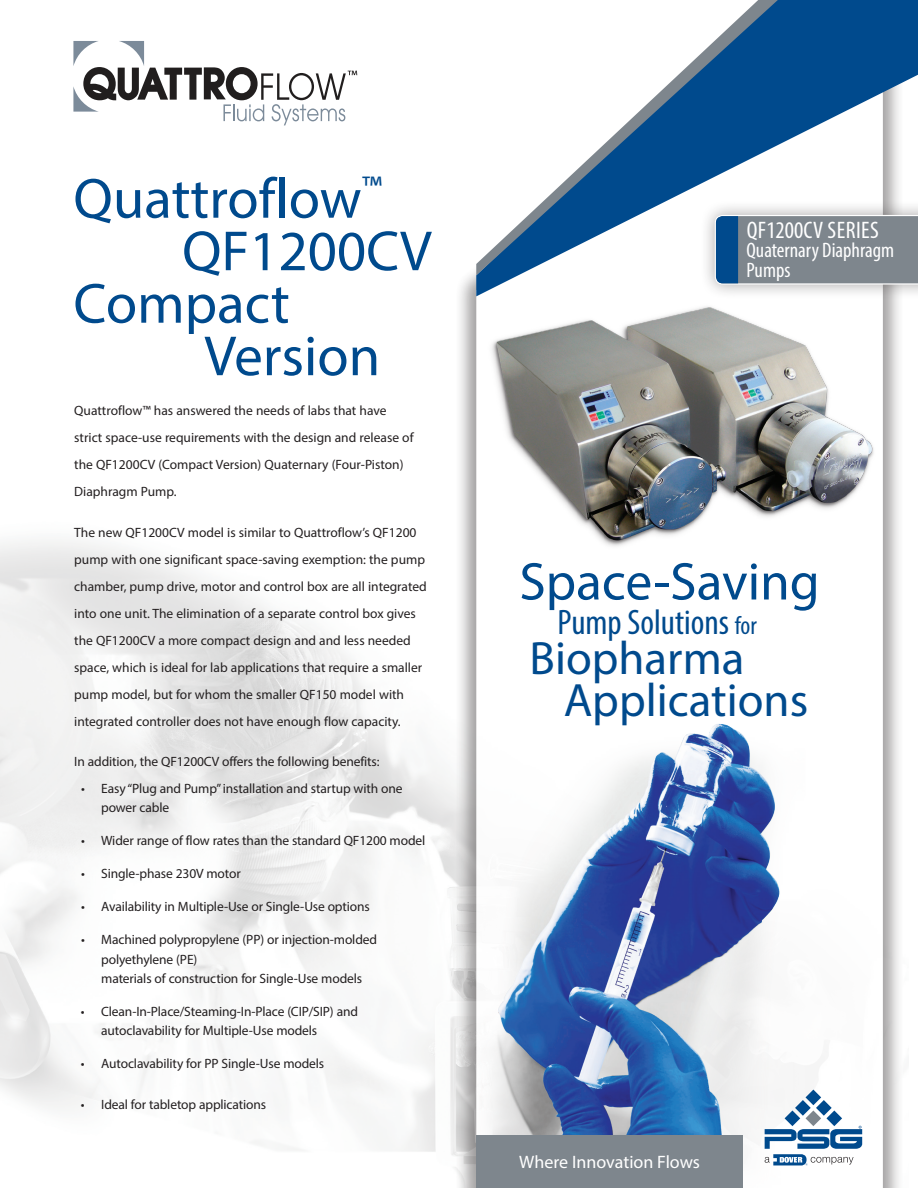
<style>
.page{position:relative;width:918px;height:1188px;background:#fff}
.page>*{position:absolute;margin:0;border:0;box-sizing:border-box;transform-origin:0 0}
.t1{font:57px "Myriad Pro";color:#004a8d}
.t2{font:53.4px "Myriad Pro";color:#004a8d}
.t3{font:46.95px/41.8px "Myriad Pro";color:#004a8d}
.t4{font:condensed 35.55px "Myriad Pro";color:#004a8d}
.t5{font:condensed 24px "Myriad Pro";letter-spacing:.02em;color:#fff}
.t6{font:condensed 21px/19.5px "Myriad Pro";color:#fff}
.t7{font:18px "Myriad Pro";color:#fff}
.t8{font:13.5px/27px "Myriad Pro";letter-spacing:-.005em;color:#231f20}
.s1{font-size:25.8px}
</style>
<div class="page">
<div style="left:454px;top:0;width:451px;height:1188px;background:#231f20;opacity:.5"></div>
<svg style="left:476px;top:575px;width:407px;height:613px"></svg>
<svg style="left:476px;top:0;width:442px;height:285px"></svg>
<svg style="left:476px;top:0;width:317px;height:275px"></svg>
<svg style="left:73px;top:41px;width:284px;height:84px"></svg>
<img style="left:469px;top:285px;width:436px;height:290px">
<img style="left:432px;top:646px;width:418px;height:542px">
<div style="left:476px;top:1135px;width:267px;height:53px;background:#7e868d"></div>
<svg style="left:765px;top:1090px;width:97px;height:75px"></svg>
<div style="left:699px;top:200px;width:219px;height:100px;background:#231f20;opacity:.4"></div>
<svg style="left:714px;top:214px;width:204px;height:71px;background:#788693"></svg>
<h1 class="t1" style="left:73px;top:163px;width:310px">Quattroflow<sup>™</sup></h1>
<h1 class="t1" style="left:182px;top:216px;width:251px">QF1200CV</h1>
<h1 class="t1" style="left:73px;top:268px;width:218px">Compact</h1>
<h1 class="t1" style="left:204px;top:321px;width:177px">Version</h1>
<p class="t8" style="left:74px;top:397px;width:341px">Quattroflow™ has answered the needs of labs that have strict space-use requirements with the design and release of the QF1200CV (Compact Version) Quaternary (Four-Piston)<br>Diaphragm Pump.</p>
<p class="t8" style="left:74px;top:519px;width:354px">The new QF1200CV model is similar to Quattroflow’s QF1200 pump with one significant space-saving exemption: the pump chamber, pump drive, motor and control box are all integrated into one unit. The elimination of a separate control box gives the QF1200CV a more compact design and and less needed space, which is ideal for lab applications that require a smaller pump model, but for whom the smaller QF150 model with integrated controller does not have enough flow capacity.</p>
<p class="t8" style="left:74px;top:748px;width:307px">In addition, the QF1200CV offers the following benefits:</p>
<p class="t8" style="left:101px;top:778px;width:303px;line-height:19.5px;text-indent:-20px">• Easy “Plug and Pump” installation and startup with one power cable</p>
<p class="t8" style="left:81px;top:827px;width:346px">• Wider range of flow rates than the standard QF1200 model</p>
<p class="t8" style="left:81px;top:860px;width:161px">• Single-phase 230V motor</p>
<p class="t8" style="left:81px;top:893px;width:290px">• Availability in Multiple-Use or Single-Use options</p>
<p class="t8" style="left:101px;top:930px;width:277px;line-height:19.5px;text-indent:-20px">• Machined polypropylene (PP) or injection-molded polyethylene (PE)<br>materials of construction for Single-Use models</p>
<p class="t8" style="left:101px;top:1002px;width:258px;line-height:19.5px;text-indent:-20px">• Clean-In-Place/Steaming-In-Place (CIP/SIP) and autoclavability for Multiple-Use models</p>
<p class="t8" style="left:81px;top:1050px;width:245px">• Autoclavability for PP Single-Use models</p>
<p class="t8" style="left:81px;top:1091px;width:187px">• Ideal for tabletop applications</p>
<h3 class="t5" style="left:747px;top:215px;width:134px">QF1200CV SERIES</h3>
<h3 class="t6" style="left:746px;top:240px;width:149px">Quaternary Diaphragm<br>Pumps</h3>
<h2 class="t2" style="left:519px;top:549px;width:302px">Space-Saving</h2>
<h3 class="t4" style="left:558px;top:601px;width:201px">Pump Solutions <span class="s1">for</span></h3>
<h3 class="t3" style="left:564px;top:637px;width:246px;text-indent:-34px">Biopharma<br>Applications</h3>
<h3 class="t7" style="left:519px;top:1151px;width:182px">Where Innovation Flows</h3>
</div>
